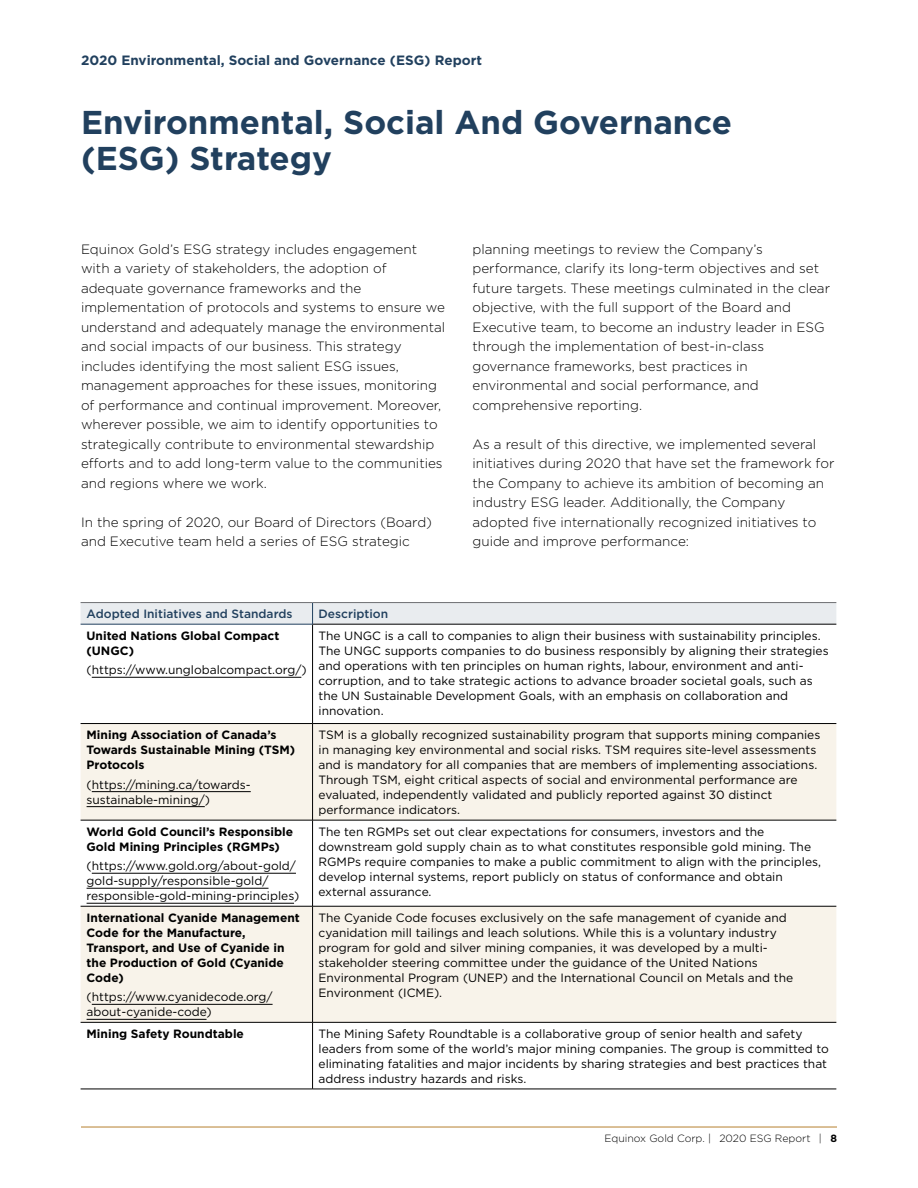
<style>
.page{position:relative;width:918px;height:1188px;background:#fff}
.page>*{position:absolute;margin:0;border:0;box-sizing:border-box;transform-origin:0 0}
.t1{font:700 33px/36px "Gotham";color:#21405e}
.t2{font:300 13.5px/19.5px "Gotham";color:#000}
.t3{font:700 13.5px "Gotham";color:#21405e}
.t4{font:12px/15px "Gotham";color:#000}
.t5{font:700 12px/15px "Gotham";color:#000}
.t6{font:500 12px "Gotham";color:#21405e}
.t7{font:300 10.5px "Gotham";color:#000}
.s1{font-weight:700}
</style>
<div class="page">
<hr style="left:81px;top:1127px;width:756px;height:1px;background:#b6812f">
<svg style="left:81px;top:724px;width:755px;height:298px;fill:#f8f3ea"></svg>
<hr style="left:313px;top:624px;width:523px;height:1px;background:#000">
<hr style="left:81px;top:602px;width:232px;height:1px;background:#6d6e71">
<hr style="left:313px;top:602px;width:523px;height:1px;background:#6d6e71">
<hr style="left:312px;top:624px;width:1px;height:99px;background:#000">
<hr style="left:312px;top:724px;width:1px;height:96px;background:#000">
<hr style="left:312px;top:820px;width:1px;height:86px;background:#000">
<hr style="left:312px;top:906px;width:1px;height:116px;background:#000">
<hr style="left:312px;top:1023px;width:1px;height:66px;background:#000">
<hr style="left:81px;top:723px;width:232px;height:1px;background:#000">
<hr style="left:313px;top:723px;width:523px;height:1px;background:#000">
<hr style="left:81px;top:820px;width:232px;height:1px;background:#000">
<hr style="left:313px;top:820px;width:523px;height:1px;background:#000">
<hr style="left:81px;top:906px;width:232px;height:1px;background:#000">
<hr style="left:313px;top:906px;width:523px;height:1px;background:#000">
<hr style="left:81px;top:1022px;width:232px;height:1px;background:#000">
<hr style="left:313px;top:1022px;width:523px;height:1px;background:#000">
<hr style="left:81px;top:1089px;width:232px;height:1px;background:#000">
<hr style="left:313px;top:1089px;width:523px;height:1px;background:#000">
<svg style="left:81px;top:603px;width:755px;height:21px;background:#e4e7eb"></svg>
<hr style="left:81px;top:624px;width:232px;height:1px;background:#21405e">
<hr style="left:92px;top:677px;width:209px;height:1px;background:#000">
<hr style="left:92px;top:791px;width:159px;height:1px;background:#000">
<hr style="left:87px;top:806px;width:118px;height:1px;background:#000">
<hr style="left:92px;top:873px;width:204px;height:1px;background:#000">
<hr style="left:87px;top:888px;width:182px;height:1px;background:#000">
<hr style="left:87px;top:903px;width:207px;height:1px;background:#000">
<hr style="left:92px;top:1004px;width:181px;height:1px;background:#000">
<hr style="left:87px;top:1019px;width:120px;height:1px;background:#000">
<p class="t3" style="left:81px;top:51px;width:403px">2020 Environmental, Social and Governance (ESG) Report</p>
<h1 class="t1" style="left:81px;top:105px;width:653px">Environmental, Social And Governance (ESG) Strategy</h1>
<p class="t2" style="left:81px;top:239px;width:366px">Equinox Gold’s ESG strategy includes engagement with a variety of stakeholders, the adoption of adequate governance frameworks and the implementation of protocols and systems to ensure we understand and adequately manage the environmental and social impacts of our business. This strategy includes identifying the most salient ESG issues, management approaches for these issues, monitoring of performance and continual improvement. Moreover, wherever possible, we aim to identify opportunities to strategically contribute to environmental stewardship efforts and to add long-term value to the communities and regions where we work.</p>
<p class="t2" style="left:81px;top:512px;width:353px">In the spring of 2020, our Board of Directors (Board) and Executive team held a series of ESG strategic</p>
<p class="t2" style="left:472px;top:239px;width:359px">planning meetings to review the Company’s performance, clarify its long-term objectives and set future targets. These meetings culminated in the clear objective, with the full support of the Board and Executive team, to become an industry leader in ESG through the implementation of best-in-class governance frameworks, best practices in environmental and social performance, and comprehensive reporting.</p>
<p class="t2" style="left:472px;top:434px;width:363px">As a result of this directive, we implemented several initiatives during 2020 that have set the framework for the Company to achieve its ambition of becoming an industry ESG leader. Additionally, the Company adopted five internationally recognized initiatives to guide and improve performance:</p>
<p class="t6" style="left:87px;top:606px;width:207px">Adopted Initiatives and Standards</p>
<p class="t6" style="left:319px;top:606px;width:71px">Description</p>
<p class="t5" style="left:87px;top:628px;width:194px">United Nations Global Compact (UNGC)</p>
<p class="t4" style="left:87px;top:662px;width:222px">(https://www.unglobalcompact.org/)</p>
<p class="t4" style="left:319px;top:628px;width:512px">The UNGC is a call to companies to align their business with sustainability principles.<br>The UNGC supports companies to do business responsibly by aligning their strategies and operations with ten principles on human rights, labour, environment and anti&shy;corruption, and to take strategic actions to advance broader societal goals, such as the UN Sustainable Development Goals, with an emphasis on collaboration and innovation.</p>
<p class="t5" style="left:87px;top:727px;width:210px">Mining Association of Canada’s<br>Towards Sustainable Mining (TSM)<br>Protocols</p>
<p class="t4" style="left:87px;top:777px;width:166px">(https://mining.ca/towards&shy;sustainable-mining/)</p>
<p class="t5" style="left:87px;top:824px;width:208px">World Gold Council’s Responsible<br>Gold Mining Principles (RGMPs)</p>
<p class="t4" style="left:87px;top:858px;width:214px">(https://www.gold.org/about-gold/ gold-supply/responsible-gold/ responsible-gold-mining-principles)</p>
<p class="t5" style="left:87px;top:910px;width:215px">International Cyanide Management<br>Code for the Manufacture,<br>Transport, and Use of Cyanide in the Production of Gold (Cyanide<br>Code)</p>
<p class="t4" style="left:87px;top:989px;width:187px">(https://www.cyanidecode.org/ about-cyanide-code)</p>
<p class="t4" style="left:319px;top:727px;width:503px">TSM is a globally recognized sustainability program that supports mining companies in managing key environmental and social risks. TSM requires site-level assessments and is mandatory for all companies that are members of implementing associations.<br>Through TSM, eight critical aspects of social and environmental performance are evaluated, independently validated and publicly reported against 30 distinct performance indicators.</p>
<p class="t4" style="left:319px;top:824px;width:504px">The ten RGMPs set out clear expectations for consumers, investors and the downstream gold supply chain as to what constitutes responsible gold mining. The RGMPs require companies to make a public commitment to align with the principles, develop internal systems, report publicly on status of conformance and obtain external assurance.</p>
<p class="t4" style="left:319px;top:910px;width:476px">The Cyanide Code focuses exclusively on the safe management of cyanide and cyanidation mill tailings and leach solutions. While this is a voluntary industry program for gold and silver mining companies, it was developed by a multi&shy;stakeholder steering committee under the guidance of the United Nations Environmental Program (UNEP) and the International Council on Metals and the Environment (ICME).</p>
<p class="t5" style="left:87px;top:1026px;width:159px">Mining Safety Roundtable</p>
<p class="t4" style="left:319px;top:1026px;width:512px">The Mining Safety Roundtable is a collaborative group of senior health and safety leaders from some of the world’s major mining companies. The group is committed to eliminating fatalities and major incidents by sharing strategies and best practices that address industry hazards and risks.</p>
<p class="t7" style="left:605px;top:1132px;width:234px">Equinox Gold Corp. | 2020 ESG Report | <span class="s1">8</span></p>
</div>
